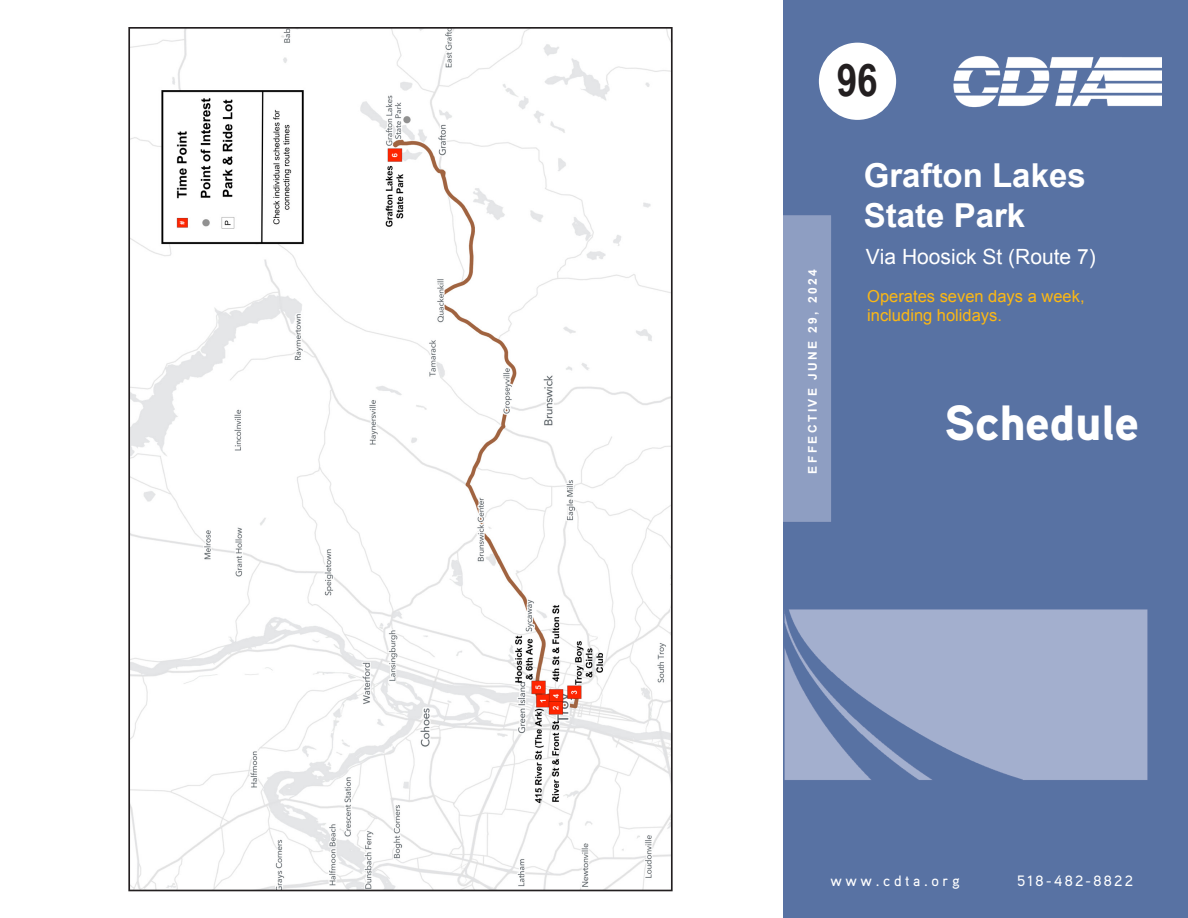
<style>
.page{position:relative;width:1188px;height:918px;background:#fff}
.page>*{position:absolute;margin:0;border:0;box-sizing:border-box;transform-origin:0 0}
.t1{font:900 49.5px "Aaux Pro OT";color:#fff}
.t2{font:700 45px "Arial Narrow";color:#231f20}
.t3{font:700 33px/39.6px "Arial";color:#fff}
.t4{font:21px "Arial";color:#fff}
.t5{font:16.5px/19.8px "Arial";color:#fcb814}
.t6{font:500 15px "Aaux Pro OT";letter-spacing:.24em;color:#fff}
.t7{font:500 15px "Aaux Pro OT";letter-spacing:.15em;color:#fff}
.t8{font:700 12px "Arial";letter-spacing:.2em;color:#fff}
</style>
<div class="page">
<img style="left:131px;top:30px;width:539px;height:858px">
<img style="left:783px;top:139px;width:405px;height:779px">
<div style="left:790px;top:799px;width:398px;height:119px;background:#5872a3"></div>
<div style="left:783px;top:0;width:405px;height:139px;background:#5872a3"></div>
<img style="left:953px;top:55px;width:208px;height:53px">
<div style="left:819px;top:43px;width:77px;height:77px;background:#fff;border-radius:50%"></div>
<p class="t2" style="left:837px;top:46px;width:43px">96</p>
<p class="t8" style="left:805px;top:474px;width:206px;rotate:-90deg">EFFECTIVE JUNE 29, 2024</p>
<p class="t3" style="left:864px;top:157px;width:223px">Grafton Lakes<br>State Park</p>
<p class="t4" style="left:866px;top:243px;width:231px">Via Hoosick St (Route 7)</p>
<p class="t5" style="left:867px;top:286px;width:219px">Operates seven days a week, including holidays.</p>
<p class="t1" style="left:945px;top:391px;width:196px">Schedule</p>
<p class="t6" style="left:830px;top:871px;width:131px">www.cdta.org</p>
<p class="t7" style="left:1017px;top:871px;width:118px">518-482-8822</p>
</div>
